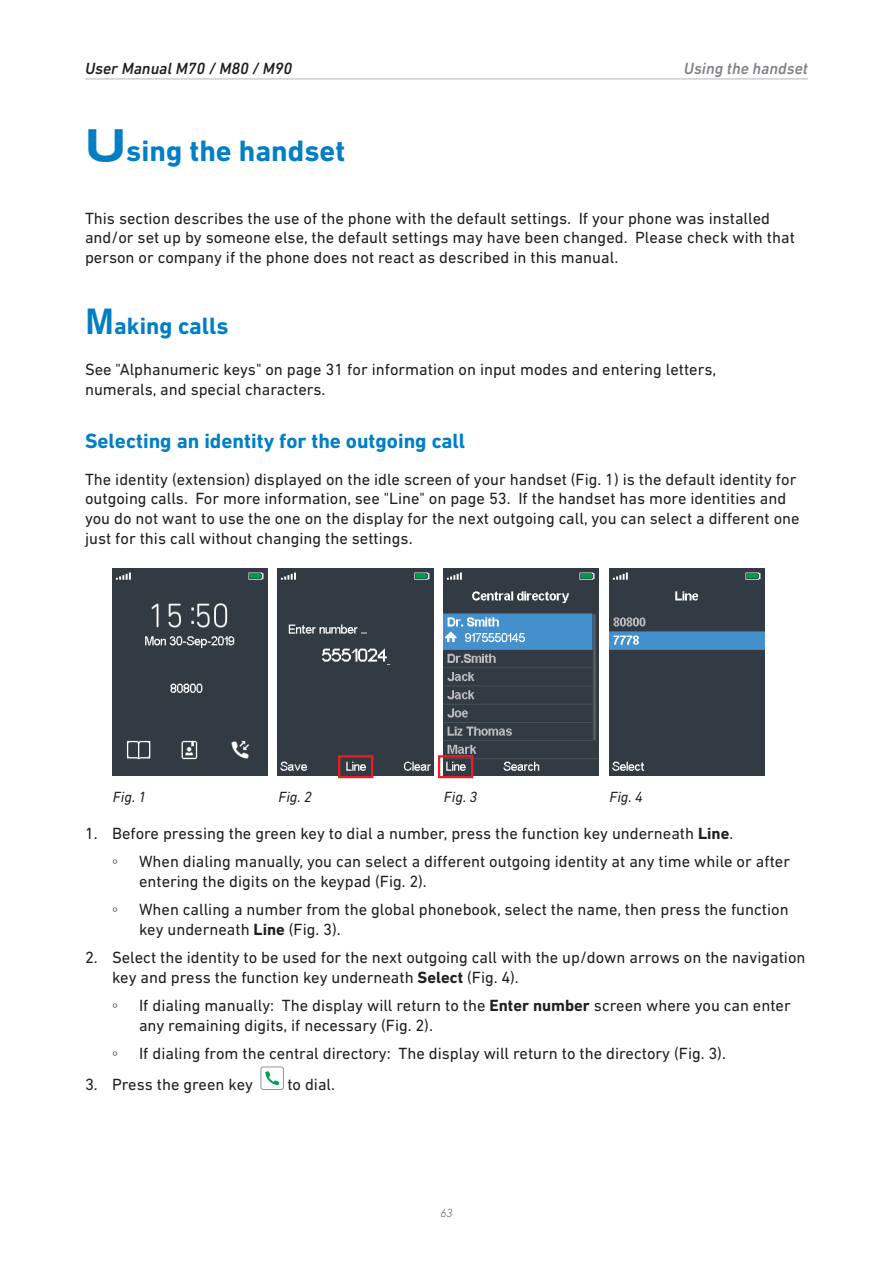
<style>
.page{position:relative;width:893px;height:1263px;background:#fff}
.page>*{position:absolute;margin:0;border:0;box-sizing:border-box;transform-origin:0 0}
.Ü1{font:700 30px "DIN Next LT Pro";color:#007fc5}
.Ü2{font:700 24px "DIN Next LT Pro";color:#007fc5}
.Ü3{font:700 21px "DIN Next LT Pro";color:#007fc5}
.t1{font:16.5px/19.8px "DIN Next LT Pro";color:#231f20}
.t2{font:italic 500 16.5px "DIN Next LT Pro";color:#231f20}
.t3{font:italic 500 16.5px "DIN Next LT Pro";color:#808285}
.t4{font:16.5px "Calibri";color:#231f20}
.Bildunterschrift{font:italic 15px "DIN Next LT Pro";color:#231f20}
.t5{font:italic 300 12px "DIN Next LT Pro";color:#57585a}
.s1{font-family:"Akzidenz Grotesk Pro";font-weight:500;font-stretch:expanded;font-size:45px}
.s2{font-family:"Akzidenz Grotesk Pro";font-weight:500;font-size:36px}
.s3{font-weight:700}
</style>
<div class="page">
<hr style="left:85px;top:78px;width:723px;height:1px;background:#bcbdc0">
<img style="left:112px;top:568px;width:155px;height:207px">
<div style="left:278px;top:568px;width:155px;height:207px;background:#323a43"></div>
<img style="left:443px;top:568px;width:156px;height:207px">
<img style="left:609px;top:568px;width:155px;height:207px">
<div style="left:261px;top:1067px;width:22px;height:22px;border:1px solid #939598;border-radius:2px"></div>
<svg style="left:265px;top:1071px;width:14px;height:14px"></svg>
<div style="left:338px;top:755px;width:35px;height:23px;border:2px solid #ee1d23"></div>
<div style="left:438px;top:755px;width:35px;height:23px;border:2px solid #ee1d23"></div>
<p class="t2" style="left:85px;top:59px;width:209px">User Manual M70 / M80 / M90</p>
<p class="t3" style="left:684px;top:59px;width:126px">Using the handset</p>
<p class="Ü1" style="left:85px;top:134px;width:262px"><span class="s1">U</span>sing the handset</p>
<p class="t1" style="left:85px;top:208px;width:711px">This section describes the use of the phone with the default settings. If your phone was installed and/or set up by someone else, the default settings may have been changed. Please check with that person or company if the phone does not react as described in this manual.</p>
<p class="Ü2" style="left:85px;top:312px;width:145px"><span class="s2">M</span>aking calls</p>
<p class="t1" style="left:85px;top:359px;width:633px">See "Alphanumeric keys" on page 31 for information on input modes and entering letters, numerals, and special characters.</p>
<p class="Ü3" style="left:85px;top:428px;width:382px">Selecting an identity for the outgoing call</p>
<p class="t1" style="left:85px;top:469px;width:716px">The identity (extension) displayed on the idle screen of your handset (Fig. 1) is the default identity for outgoing calls. For more information, see "Line" on page 53. If the handset has more identities and you do not want to use the one on the display for the next outgoing call, you can select a different one just for this call without changing the settings.</p>
<p class="Bildunterschrift" style="left:113px;top:788px;width:35px">Fig. 1</p>
<p class="Bildunterschrift" style="left:278px;top:788px;width:35px">Fig. 2</p>
<p class="Bildunterschrift" style="left:444px;top:788px;width:35px">Fig. 3</p>
<p class="Bildunterschrift" style="left:609px;top:788px;width:35px">Fig. 4</p>
<p class="t1" style="left:85px;top:823px;width:650px">1. Before pressing the green key to dial a number, press the function key underneath <span class="s3">Line</span>.</p>
<p class="t4" style="left:112px;top:851px;width:7px">◦</p>
<p class="t1" style="left:139px;top:851px;width:653px">When dialing manually, you can select a different outgoing identity at any time while or after entering the digits on the keypad (Fig. 2).</p>
<p class="t4" style="left:112px;top:899px;width:7px">◦</p>
<p class="t1" style="left:139px;top:899px;width:651px">When calling a number from the global phonebook, select the name, then press the function key underneath <span class="s3">Line</span> (Fig. 3).</p>
<p class="t1" style="left:112px;top:947px;width:695px;text-indent:-27px">2. Select the identity to be used for the next outgoing call with the up/down arrows on the navigation key and press the function key underneath <span class="s3">Select</span> (Fig. 4).</p>
<p class="t4" style="left:112px;top:995px;width:7px">◦</p>
<p class="t1" style="left:139px;top:995px;width:653px">If dialing manually: The display will return to the <span class="s3">Enter number</span> screen where you can enter any remaining digits, if necessary (Fig. 2).</p>
<p class="t4" style="left:112px;top:1043px;width:7px">◦</p>
<p class="t1" style="left:139px;top:1044px;width:588px">If dialing from the central directory: The display will return to the directory (Fig. 3).</p>
<p class="t1" style="left:85px;top:1074px;width:169px">3. Press the green key</p>
<p class="t1" style="left:287px;top:1074px;width:49px">to dial.</p>
<p class="t5" style="left:440px;top:1205px;width:14px">63</p>
</div>
